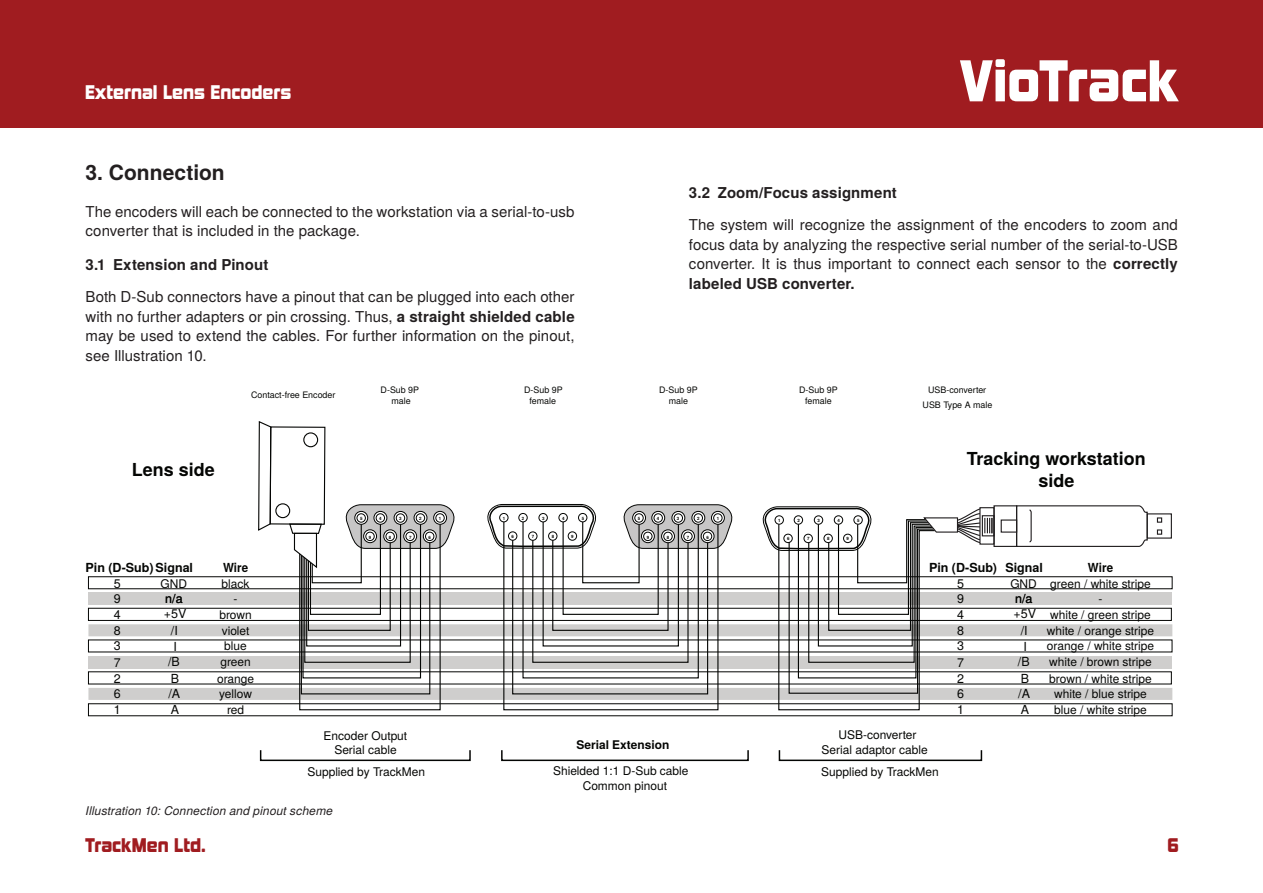
<style>
.page{position:relative;width:1263px;height:893px;background:#fff}
.page>*{position:absolute;margin:0;border:0;box-sizing:border-box;transform-origin:0 0}
.t1{font:54px "Kimberley Bl";color:#fff}
.t2{font:700 21px "Te X Gyre Heros";color:#231f20}
.t3{font:18px "Kimberley Bl";color:#fff}
.t4{font:18px "Kimberley Bl";color:#a01c20}
.t5{font:700 17.85px/22.4px "Te X Gyre Heros";color:#040503;text-align:center}
.t6{font:15px/19.5px "Te X Gyre Heros";color:#231f20;text-align:justify}
.t7{font:700 15px "Te X Gyre Heros";letter-spacing:.01em;color:#231f20}
.t8{font:12.45px/15.8px "Te X Gyre Heros";color:#040503;text-align:justify}
.t9{font:700 12.45px "Te X Gyre Heros";color:#040503}
.t10{font:700 12.45px "Te X Gyre Heros";color:#040503;scale:.93 1}
.t11{font:12px/15px "Te X Gyre Heros";color:#040503;text-align:center}
.t12{font:italic 12px "Te X Gyre Heros";letter-spacing:.01em;color:#231f20}
.t13{font:700 12px "Te X Gyre Heros";color:#040503}
.t14{font:8.85px/11.1px "Te X Gyre Heros";color:#040503;text-align:center}
.t15{font:700 4.35px "Te X Gyre Heros";color:#040503}
.s1{font-weight:700}
</style>
<div class="page">
<div style="left:0;top:0;width:1263px;height:128px;background:#a01c20"></div>
<div style="left:88px;top:593px;width:1084px;height:12px;background:#cfcecd"></div>
<div style="left:88px;top:624px;width:1084px;height:12px;background:#cfcecd"></div>
<div style="left:260px;top:749px;width:211px;height:12px;border:1px solid #040503"></div>
<div style="left:501px;top:749px;width:248px;height:12px;border:1px solid #040503"></div>
<div style="left:779px;top:749px;width:203px;height:12px;border:1px solid #040503"></div>
<div style="left:88px;top:656px;width:1084px;height:12px;background:#cfcecd"></div>
<div style="left:88px;top:688px;width:1084px;height:12px;background:#cfcecd"></div>
<svg style="left:484px;top:504px;width:251px;height:207px"></svg>
<svg style="left:258px;top:421px;width:199px;height:290px"></svg>
<div style="left:1146px;top:513px;width:26px;height:26px;border:1px solid #201d1e"></div>
<svg style="left:1157px;top:517px;width:5px;height:6px"></svg>
<svg style="left:1157px;top:529px;width:5px;height:6px"></svg>
<div style="left:993px;top:505px;width:24px;height:42px;border:1px solid #201d1e"></div>
<div style="left:1001px;top:519px;width:16px;height:14px;border:1px solid #201d1e"></div>
<div style="left:979px;top:507px;width:15px;height:38px;border:1px solid #201d1e"></div>
<div style="left:982px;top:515px;width:12px;height:21px;border:1px solid #201d1e"></div>
<svg style="left:1015px;top:505px;width:133px;height:42px"></svg>
<svg style="left:759px;top:506px;width:233px;height:205px"></svg>
<p class="t3" style="left:85px;top:81px;width:208px">External Lens Encoders</p>
<h2 class="t2" style="left:86px;top:156px;width:141px">3. Connection</h2>
<p class="t6" style="left:86px;top:200px;width:490px">The encoders will each be connected to the workstation via a serial-to-usb converter that is included in the package.</p>
<p class="t7" style="left:86px;top:253px;width:184px">3.1 Extension and Pinout</p>
<p class="t6" style="left:86px;top:286px;width:491px">Both D-Sub connectors have a pinout that can be plugged into each other with no further adapters or pin crossing. Thus, <span class="s1">a straight shielded cable </span>may be used to extend the cables. For further information on the pinout, see Illustration 10.</p>
<h1 class="t1" style="left:959px;top:47px;width:221px">VioTrack</h1>
<p class="t7" style="left:689px;top:181px;width:210px">3.2 Zoom/Focus assignment</p>
<p class="t6" style="left:689px;top:214px;width:490px">The system will recognize the assignment of the encoders to zoom and focus data by analyzing the respective serial number of the serial-to-USB converter. It is thus important to connect each sensor to the <span class="s1">correctly labeled USB converter.</span></p>
<p class="t5" style="left:132px;top:457px;width:84px">Lens side</p>
<p class="t14" style="left:251px;top:389px;width:86px">Contact-free Encoder</p>
<p class="t14" style="left:381px;top:383px;width:40px">D-Sub 9P male</p>
<p class="t14" style="left:659px;top:383px;width:40px">D-Sub 9P male</p>
<p class="t14" style="left:524px;top:383px;width:40px">D-Sub 9P female</p>
<p class="t14" style="left:799px;top:383px;width:40px">D-Sub 9P female</p>
<p class="t15" style="left:360px;top:515px;width:4px">5</p>
<p class="t15" style="left:379px;top:515px;width:4px">4</p>
<p class="t15" style="left:399px;top:515px;width:4px">3</p>
<p class="t15" style="left:419px;top:515px;width:4px">2</p>
<p class="t15" style="left:503px;top:515px;width:4px">1</p>
<p class="t15" style="left:638px;top:515px;width:4px">5</p>
<p class="t15" style="left:657px;top:515px;width:4px">4</p>
<p class="t15" style="left:677px;top:515px;width:4px">3</p>
<p class="t15" style="left:697px;top:515px;width:4px">2</p>
<p class="t15" style="left:522px;top:515px;width:4px">2</p>
<p class="t15" style="left:542px;top:515px;width:4px">3</p>
<p class="t15" style="left:562px;top:515px;width:4px">4</p>
<p class="t15" style="left:582px;top:515px;width:4px">5</p>
<p class="t15" style="left:717px;top:515px;width:4px">1</p>
<p class="t15" style="left:647px;top:534px;width:4px">9</p>
<p class="t15" style="left:667px;top:534px;width:4px">8</p>
<p class="t15" style="left:687px;top:534px;width:4px">7</p>
<p class="t15" style="left:706px;top:534px;width:4px">6</p>
<p class="t15" style="left:439px;top:515px;width:4px">1</p>
<p class="t15" style="left:512px;top:533px;width:4px">6</p>
<p class="t15" style="left:532px;top:533px;width:4px">7</p>
<p class="t15" style="left:552px;top:533px;width:4px">8</p>
<p class="t15" style="left:571px;top:533px;width:4px">9</p>
<p class="t15" style="left:369px;top:534px;width:4px">9</p>
<p class="t15" style="left:389px;top:534px;width:4px">8</p>
<p class="t15" style="left:409px;top:534px;width:4px">7</p>
<p class="t15" style="left:428px;top:534px;width:4px">6</p>
<p class="t15" style="left:778px;top:517px;width:4px">1</p>
<p class="t15" style="left:797px;top:517px;width:4px">2</p>
<p class="t15" style="left:817px;top:517px;width:4px">3</p>
<p class="t15" style="left:837px;top:517px;width:4px">4</p>
<p class="t15" style="left:857px;top:517px;width:4px">5</p>
<p class="t15" style="left:787px;top:535px;width:4px">6</p>
<p class="t15" style="left:807px;top:535px;width:4px">7</p>
<p class="t15" style="left:827px;top:535px;width:4px">8</p>
<p class="t15" style="left:846px;top:535px;width:4px">9</p>
<p class="t9" style="left:86px;top:558px;width:109px">Pin (D-Sub) Signal</p>
<p class="t8" style="left:114px;top:574px;width:8px">5<br>9<br>4<br>8</p>
<p class="t11" style="left:161px;top:575px;width:28px">GND</p>
<p class="t8" style="left:165px;top:590px;width:19px">n/a</p>
<p class="t8" style="left:164px;top:605px;width:24px">+5V</p>
<p class="t8" style="left:171px;top:621px;width:8px">/I</p>
<p class="t10" style="left:223px;top:558px;width:29px">Wire</p>
<p class="t11" style="left:222px;top:575px;width:29px">black</p>
<p class="t11" style="left:234px;top:590px;width:5px">-</p>
<p class="t11" style="left:219px;top:606px;width:34px">brown</p>
<p class="t11" style="left:222px;top:622px;width:29px">violet</p>
<p class="t8" style="left:114px;top:637px;width:8px">3</p>
<p class="t8" style="left:114px;top:670px;width:8px">2</p>
<p class="t8" style="left:114px;top:654px;width:8px">7</p>
<p class="t8" style="left:114px;top:685px;width:8px">6<br>1</p>
<p class="t8" style="left:174px;top:637px;width:5px">I</p>
<p class="t11" style="left:224px;top:638px;width:24px">blue</p>
<p class="t11" style="left:220px;top:653px;width:32px">green</p>
<p class="t8" style="left:171px;top:669px;width:10px">B</p>
<p class="t11" style="left:217px;top:670px;width:39px">orange</p>
<p class="t8" style="left:168px;top:685px;width:13px">/A</p>
<p class="t11" style="left:219px;top:686px;width:34px">yellow</p>
<p class="t8" style="left:171px;top:701px;width:10px">A</p>
<p class="t11" style="left:227px;top:702px;width:19px">red</p>
<p class="t14" style="left:928px;top:383px;width:60px">USB-converter</p>
<p class="t14" style="left:922px;top:399px;width:71px">USB Type A male</p>
<p class="t5" style="left:967px;top:446px;width:180px">Tracking workstation side</p>
<p class="t9" style="left:929px;top:558px;width:70px">Pin (D-Sub)</p>
<p class="t8" style="left:957px;top:574px;width:8px">5<br>9<br>4<br>8<br>3</p>
<p class="t8" style="left:957px;top:670px;width:8px">2</p>
<p class="t8" style="left:957px;top:654px;width:8px">7</p>
<p class="t8" style="left:957px;top:685px;width:8px">6<br>1</p>
<p class="t9" style="left:1005px;top:558px;width:39px">Signal</p>
<p class="t11" style="left:1010px;top:575px;width:28px">GND</p>
<p class="t8" style="left:1015px;top:590px;width:19px">n/a</p>
<p class="t8" style="left:1013px;top:605px;width:24px">+5V</p>
<p class="t10" style="left:1088px;top:558px;width:29px">Wire</p>
<p class="t11" style="left:1050px;top:575px;width:102px">green / white stripe</p>
<p class="t11" style="left:1098px;top:590px;width:5px">-</p>
<p class="t11" style="left:1050px;top:606px;width:102px">white / green stripe</p>
<p class="t8" style="left:1021px;top:621px;width:8px">/I</p>
<p class="t11" style="left:1047px;top:622px;width:109px">white / orange stripe</p>
<p class="t8" style="left:1023px;top:637px;width:5px">I</p>
<p class="t11" style="left:1047px;top:638px;width:109px">orange / white stripe</p>
<p class="t11" style="left:1049px;top:653px;width:104px">white / brown stripe</p>
<p class="t8" style="left:1021px;top:669px;width:10px">B</p>
<p class="t11" style="left:1049px;top:670px;width:104px">brown / white stripe</p>
<p class="t8" style="left:1018px;top:685px;width:13px">/A</p>
<p class="t11" style="left:1054px;top:686px;width:94px">white / blue stripe</p>
<p class="t8" style="left:1021px;top:701px;width:10px">A</p>
<p class="t11" style="left:1054px;top:702px;width:94px">blue / white stripe</p>
<p class="t11" style="left:324px;top:728px;width:85px;line-height:14px">Encoder Output<br>Serial cable</p>
<p class="t11" style="left:307px;top:764px;width:119px">Supplied by TrackMen</p>
<p class="t12" style="left:86px;top:802px;width:249px">Illustration 10: Connection and pinout scheme</p>
<p class="t13" style="left:576px;top:735px;width:94px">Serial Extension</p>
<p class="t11" style="left:583px;top:763px;width:107px;text-align:left;text-indent:-30px">Shielded 1:1 D-Sub cable<br>Common pinout</p>
<p class="t11" style="left:822px;top:726px;width:108px">USB-converter<br>Serial adaptor cable</p>
<p class="t11" style="left:821px;top:764px;width:119px">Supplied by TrackMen</p>
<p class="t4" style="left:85px;top:834px;width:122px">TrackMen Ltd.</p>
<p class="t4" style="left:1167px;top:834px;width:13px">6</p>
</div>
